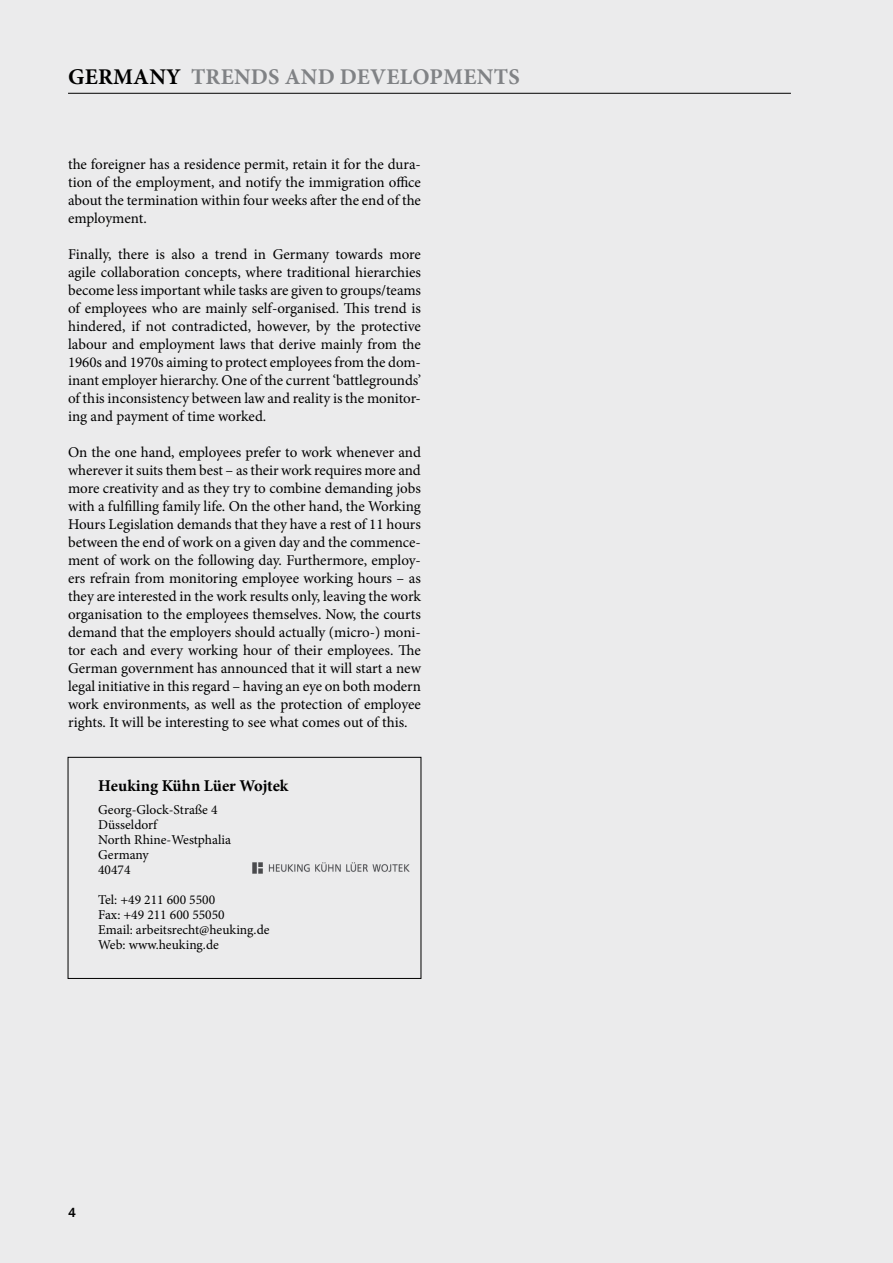
<style>
.page{position:relative;width:893px;height:1263px;background:#ebebec}
.page>*{position:absolute;margin:0;border:0;box-sizing:border-box;transform-origin:0 0}
.t1{font:700 22.5px "Minion Pro";letter-spacing:.01em;color:#808285}
.t2{font:700 22.5px "Minion Pro";letter-spacing:.01em;color:#000}
.Business_card_head{font:700 16.5px "Minion Pro";letter-spacing:-.005em;color:#000}
.LPG_body{font:15px/18px "Minion Pro";letter-spacing:-.005em;color:#000;text-align:justify}
.Business_card_body{font:13.5px "Minion Pro";color:#000}
.t3{font:500 13.5px "Franklin Gothic URW";color:#000}
.s1{color:#808285}
</style>
<div class="page">
<hr style="left:68px;top:93px;width:723px;height:1px;background:#000">
<div style="left:68px;top:757px;width:353px;height:222px;border:1px solid #000"></div>
<img style="left:252px;top:862px;width:158px;height:11px">
<h1 class="t2" style="left:68px;top:61px;width:154px">GERMANY <span class="s1">TREN</span></h1>
<h1 class="t1" style="left:251px;top:61px;width:210px">DS AND DEVELOPMENT</h1>
<h1 class="t1" style="left:508px;top:61px;width:13px">S</h1>
<p class="LPG_body" style="left:68px;top:155px;width:354px">the foreigner has a residence permit, retain it for the dura&shy;tion of the employment, and notify the immigration office about the termination within four weeks after the end of the employment.</p>
<p class="LPG_body" style="left:68px;top:245px;width:355px">Finally, there is also a trend in Germany towards more agile collaboration concepts, where traditional hierarchies become less important while tasks are given to groups/teams of employees who are mainly self-organised. This trend is hindered, if not contradicted, however, by the protective labour and employment laws that derive mainly from the 1960s and 1970s aiming to protect employees from the dom&shy;inant employer hierarchy. One of the current ‘battlegrounds’ of this inconsistency between law and reality is the monitor&shy;ing and payment of time worked.</p>
<p class="LPG_body" style="left:68px;top:443px;width:354px">On the one hand, employees prefer to work whenever and wherever it suits them best – as their work requires more and more creativity and as they try to combine demanding jobs with a fulfilling family life. On the other hand, the Working Hours Legislation demands that they have a rest of 11 hours between the end of work on a given day and the commence&shy;ment of work on the following day. Furthermore, employ&shy;ers refrain from monitoring employee working hours – as they are interested in the work results only, leaving the work organisation to the employees themselves. Now, the courts demand that the employers should actually (micro-) moni&shy;tor each and every working hour of their employees. The German government has announced that it will start a new legal initiative in this regard – having an eye on both modern work environments, as well as the protection of employee rights. It will be interesting to see what comes out of this.</p>
<p class="Business_card_head" style="left:98px;top:774px;width:192px">HEUKING KÜHN LÜER WOJTEK</p>
<p class="Business_card_body" style="left:98px;top:801px;width:121px">Georg-Glock-Straße 4</p>
<p class="Business_card_body" style="left:98px;top:816px;width:61px">Düsseldorf</p>
<p class="Business_card_body" style="left:98px;top:831px;width:134px">North Rhine-Westphalia</p>
<p class="Business_card_body" style="left:98px;top:846px;width:52px">Germany</p>
<p class="Business_card_body" style="left:98px;top:861px;width:34px">40474</p>
<p class="Business_card_body" style="left:98px;top:891px;width:119px">Tel: +49 211 600 5500</p>
<p class="Business_card_body" style="left:98px;top:906px;width:128px">Fax: +49 211 600 55050</p>
<p class="Business_card_body" style="left:98px;top:921px;width:173px">Email: arbeitsrecht@heuking.de</p>
<p class="Business_card_body" style="left:98px;top:936px;width:122px">Web: www.heuking.de</p>
<p class="t3" style="left:68px;top:1204px;width:9px">4</p>
</div>
